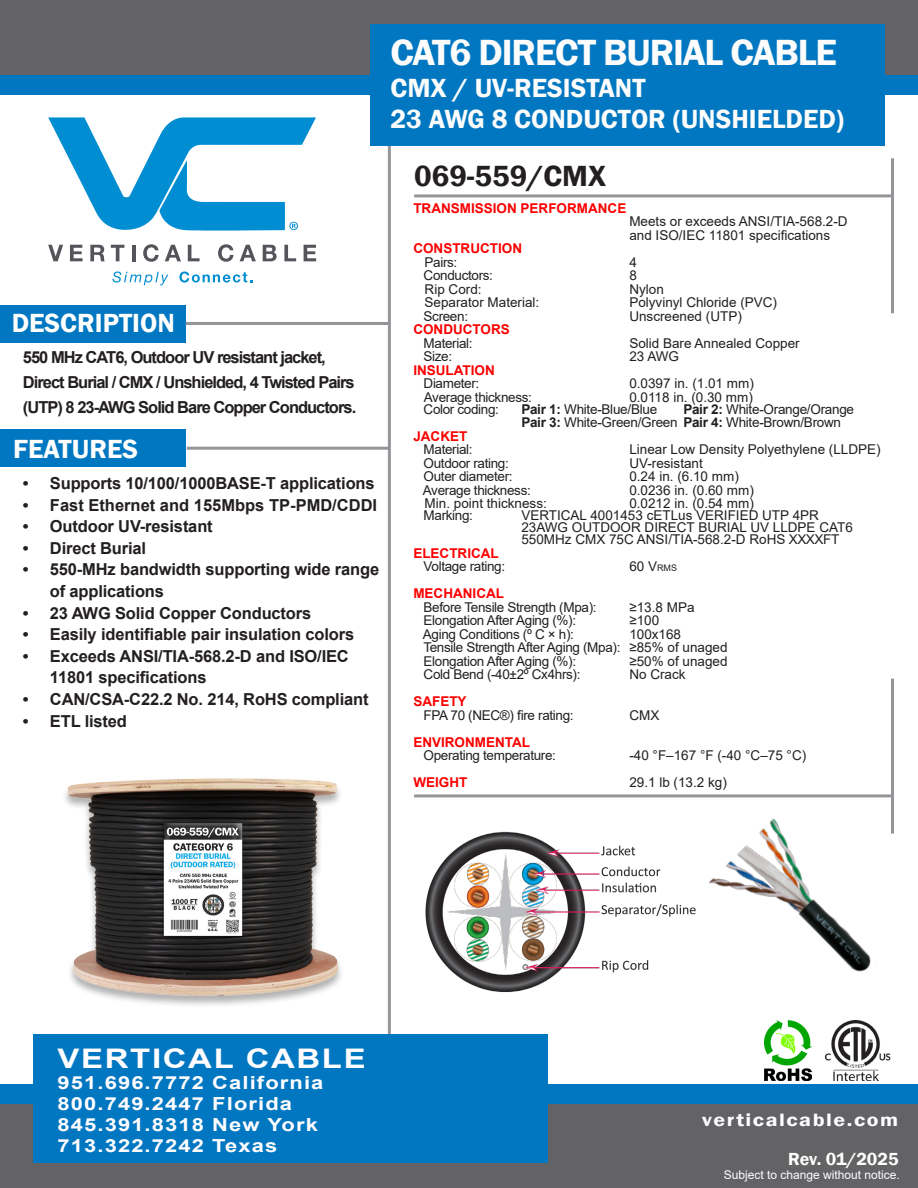
<style>
.page{position:relative;width:918px;height:1188px;background:#fff}
.page>*{position:absolute;margin:0;border:0;box-sizing:border-box;transform-origin:0 0}
.t1{font:600 37.5px "Franklin Gothic";letter-spacing:-.03em;color:#fcfcfc}
.t2{font:600 30px "Franklin Gothic";color:#231f20}
.t3{font:600 27px "Franklin Gothic";color:#fcfcfc}
.t4{font:600 27px "Franklin Gothic";color:#fff}
.t5{font:700 27px "Arial";letter-spacing:.05em;color:#fffdff;scale:1.22 1}
.t6{font:600 18.3px "Franklin Gothic";letter-spacing:.07em;color:#fffdff;scale:1.2 1}
.t7{font:700 18px/21px "Arial";letter-spacing:.05em;color:#fffdff;scale:1.22 1}
.t8{font:600 18px "Franklin Gothic";letter-spacing:-.005em;color:#fffefd}
.t9{font:700 16.5px/21.6px "Arial";letter-spacing:-.01em;color:#231f20}
.t10{font:700 16.5px "Arial";letter-spacing:-.06em;color:#231f20}
.Default{font:13.5px "Arial";letter-spacing:-.02em;color:#231f20}
.Default-2{font:13.5px/13.5px "Arial";color:#231f20}
.t11{font:700 13.5px "Arial";color:#fb0000}
.t12{font:700 13.5px "Arial";color:#fc0000}
.t13{font:700 13.5px "Arial";color:#fa0000}
.t14{font:12px "Arial";color:#fffcff}
.s1{font-weight:700}
.s2{font-size:9px}
</style>
<div class="page">
<div style="left:0;top:0;width:918px;height:75px;background:#636366"></div>
<div style="left:0;top:75px;width:918px;height:19px;background:#0077c0"></div>
<div style="left:0;top:429px;width:185px;height:37px;background:#0077c0"></div>
<div style="left:0;top:305px;width:185px;height:37px;background:#0077c0"></div>
<div style="left:370px;top:24px;width:514px;height:122px;background:#0077c0"></div>
<hr style="left:186px;top:322px;width:202px;height:3px;background:#939598">
<hr style="left:187px;top:447px;width:203px;height:3px;background:#939598">
<svg style="left:112px;top:271px;width:56px;height:14px"></svg>
<svg style="left:179px;top:271px;width:73px;height:12px"></svg>
<svg style="left:48px;top:245px;width:15px;height:16px"></svg>
<svg style="left:70px;top:245px;width:13px;height:16px"></svg>
<svg style="left:90px;top:245px;width:15px;height:16px"></svg>
<svg style="left:111px;top:245px;width:13px;height:16px"></svg>
<hr style="left:132px;top:245px;width:3px;height:16px;background:#54555a">
<svg style="left:143px;top:244px;width:16px;height:18px"></svg>
<svg style="left:165px;top:245px;width:16px;height:16px"></svg>
<svg style="left:188px;top:245px;width:12px;height:16px"></svg>
<svg style="left:218px;top:244px;width:16px;height:18px"></svg>
<svg style="left:240px;top:245px;width:16px;height:16px"></svg>
<svg style="left:263px;top:245px;width:14px;height:16px"></svg>
<svg style="left:284px;top:245px;width:12px;height:16px"></svg>
<svg style="left:304px;top:245px;width:12px;height:16px"></svg>
<svg style="left:48px;top:117px;width:268px;height:114px"></svg>
<hr style="left:388px;top:146px;width:3px;height:1034px;background:#939598">
<div style="left:0;top:1097px;width:918px;height:91px;background:#636366"></div>
<div style="left:34px;top:1034px;width:514px;height:128px;background:#0077c0"></div>
<div style="left:0;top:1085px;width:918px;height:19px;background:#0077c0"></div>
<hr style="left:414px;top:794px;width:480px;height:3px;background:#939598">
<hr style="left:891px;top:679px;width:3px;height:155px;background:#939598">
<img style="left:765px;top:1020px;width:47px;height:61px">
<img style="left:825px;top:1020px;width:66px;height:61px">
<img style="left:65px;top:778px;width:276px;height:227px">
<img style="left:425px;top:831px;width:271px;height:162px">
<img style="left:709px;top:818px;width:185px;height:154px">
<hr style="left:414px;top:194px;width:480px;height:3px;background:#939598">
<hr style="left:891px;top:158px;width:3px;height:155px;background:#939598">
<p class="t1" style="left:390px;top:30px;width:448px">CAT6 DIRECT BURIAL CABLE</p>
<p class="t3" style="left:390px;top:71px;width:257px">CMX / UV-RESISTANT</p>
<p class="t3" style="left:390px;top:103px;width:455px">23 AWG 8 CONDUCTOR (UNSHIELDED)</p>
<h3 class="t4" style="left:12px;top:307px;width:165px">DESCRIPTION</h3>
<p class="t10" style="left:23px;top:346px;width:304px">550 MHz CAT6, Outdoor UV resistant jacket,</p>
<p class="t10" style="left:23px;top:371px;width:333px">Direct Burial / CMX / Unshielded, 4 Twisted Pairs</p>
<p class="t10" style="left:23px;top:396px;width:335px">(UTP) 8 23-AWG Solid Bare Copper Conductors.</p>
<h3 class="t4" style="left:13px;top:432px;width:126px">FEATURES</h3>
<p class="t9" style="left:23px;top:473px;width:353px">• Supports 10/100/1000BASE-T applications</p>
<p class="t9" style="left:23px;top:494px;width:356px">• Fast Ethernet and 155Mbps TP-PMD/CDDI</p>
<p class="t9" style="left:23px;top:516px;width:191px">• Outdoor UV-resistant</p>
<p class="t9" style="left:23px;top:537px;width:125px">• Direct Burial</p>
<p class="t9" style="left:50px;top:559px;width:331px;text-indent:-27px">• 550-MHz bandwidth supporting wide range of applications</p>
<p class="t9" style="left:23px;top:602px;width:290px">• 23 AWG Solid Copper Conductors</p>
<p class="t9" style="left:23px;top:624px;width:333px">• Easily identifiable pair insulation colors</p>
<p class="t9" style="left:50px;top:645px;width:300px;text-indent:-27px">• Exceeds ANSI/TIA-568.2-D and ISO/IEC<br>11801 specifications</p>
<p class="t9" style="left:23px;top:689px;width:347px">• CAN/CSA-C22.2 No. 214, RoHS compliant</p>
<p class="t9" style="left:23px;top:710px;width:106px">• ETL listed</p>
<p class="t2" style="left:414px;top:157px;width:193px">069-559/CMX</p>
<p class="t12" style="left:413px;top:199px;width:215px">TRANSMISSION PERFORMANCE</p>
<p class="Default-2" style="left:629px;top:215px;width:220px">Meets or exceeds ANSI/TIA-568.2-D and ISO/IEC 11801 specifications</p>
<p class="t11" style="left:413px;top:239px;width:110px">CONSTRUCTION</p>
<p class="Default" style="left:425px;top:253px;width:34px">Pairs:</p>
<p class="Default" style="left:629px;top:253px;width:9px">4</p>
<p class="Default" style="left:424px;top:266px;width:71px">Conductors:</p>
<p class="Default" style="left:629px;top:266px;width:9px">8</p>
<p class="Default" style="left:425px;top:280px;width:59px">Rip Cord:</p>
<p class="Default" style="left:629px;top:280px;width:36px">Nylon</p>
<p class="Default-2" style="left:425px;top:296px;width:116px">Separator Material:</p>
<p class="Default-2" style="left:629px;top:296px;width:149px">Polyvinyl Chloride (PVC)</p>
<p class="Default" style="left:424px;top:307px;width:46px">Screen:</p>
<p class="Default-2" style="left:629px;top:309px;width:114px">Unscreened (UTP)</p>
<p class="t11" style="left:413px;top:320px;width:98px">CONDUCTORS</p>
<p class="Default" style="left:424px;top:334px;width:51px">Material:</p>
<p class="Default-2" style="left:629px;top:336px;width:172px">Solid Bare Annealed Copper</p>
<p class="Default" style="left:424px;top:347px;width:30px">Size:</p>
<p class="Default" style="left:629px;top:347px;width:51px">23 AWG</p>
<p class="t11" style="left:413px;top:361px;width:83px">INSULATION</p>
<p class="Default" style="left:424px;top:374px;width:57px">Diameter:</p>
<p class="Default-2" style="left:629px;top:377px;width:126px">0.0397 in. (1.01 mm)</p>
<p class="Default" style="left:424px;top:388px;width:110px">Average thickness:</p>
<p class="Default-2" style="left:629px;top:390px;width:125px">0.0118 in. (0.30 mm)</p>
<p class="Default" style="left:424px;top:400px;width:77px">Color coding:</p>
<p class="Default" style="left:521px;top:400px;width:137px"><span class="s1">Pair 1:</span> White-Blue/Blue</p>
<p class="Default" style="left:683px;top:400px;width:172px"><span class="s1">Pair 2:</span> White-Orange/Orange</p>
<p class="Default" style="left:521px;top:413px;width:321px"><span class="s1">Pair 3:</span> White-Green/Green <span class="s1">Pair 4:</span> White-Brown/Brown</p>
<p class="t13" style="left:413px;top:427px;width:56px">JACKET</p>
<p class="Default" style="left:424px;top:440px;width:51px">Material:</p>
<p class="Default-2" style="left:629px;top:443px;width:253px">Linear Low Density Polyethylene (LLDPE)</p>
<p class="Default" style="left:424px;top:454px;width:87px">Outdoor rating:</p>
<p class="Default-2" style="left:629px;top:456px;width:75px">UV-resistant</p>
<p class="Default" style="left:424px;top:467px;width:91px">Outer diameter:</p>
<p class="Default" style="left:629px;top:467px;width:111px">0.24 in. (6.10 mm)</p>
<p class="Default" style="left:423px;top:481px;width:110px">Average thickness:</p>
<p class="Default-2" style="left:629px;top:483px;width:126px">0.0236 in. (0.60 mm)</p>
<p class="Default-2" style="left:425px;top:497px;width:124px">Min. point thickness:</p>
<p class="Default-2" style="left:629px;top:497px;width:126px">0.0212 in. (0.54 mm)</p>
<p class="Default" style="left:424px;top:506px;width:51px">Marking:</p>
<p class="Default-2" style="left:521px;top:509px;width:299px">VERTICAL 4001453 cETLus VERIFIED UTP 4PR</p>
<p class="Default-2" style="left:521px;top:522px;width:333px;line-height:12px">23AWG OUTDOOR DIRECT BURIAL UV LLDPE CAT6<br>550MHz CMX 75C ANSI/TIA-568.2-D RoHS XXXXFT</p>
<p class="t11" style="left:413px;top:544px;width:87px">ELECTRICAL</p>
<p class="Default" style="left:424px;top:557px;width:83px">Voltage rating:</p>
<p class="Default" style="left:629px;top:557px;width:49px">60 V<span class="s2">RMS</span></p>
<p class="t11" style="left:413px;top:584px;width:92px">MECHANICAL</p>
<p class="Default" style="left:424px;top:598px;width:175px">Before Tensile Strength (Mpa):</p>
<p class="Default" style="left:629px;top:598px;width:67px">≥13.8 MPa</p>
<p class="Default" style="left:424px;top:611px;width:154px">Elongation After Aging (%):</p>
<p class="Default" style="left:629px;top:611px;width:31px">≥100</p>
<p class="Default" style="left:423px;top:625px;width:153px">Aging Conditions (º C × h):</p>
<p class="Default-2" style="left:629px;top:627px;width:53px">100x168</p>
<p class="Default" style="left:423px;top:638px;width:306px">Tensile Strength After Aging (Mpa): ≥85% of unaged</p>
<p class="Default" style="left:424px;top:652px;width:154px">Elongation After Aging (%):</p>
<p class="Default-2" style="left:629px;top:654px;width:100px">≥50% of unaged</p>
<p class="Default" style="left:424px;top:665px;width:158px">Cold Bend (-40±2º Cx4hrs):</p>
<p class="Default" style="left:629px;top:665px;width:58px">No Crack</p>
<p class="t11" style="left:413px;top:692px;width:55px">SAFETY</p>
<p class="Default" style="left:424px;top:706px;width:152px">FPA 70 (NEC®) fire rating:</p>
<p class="Default" style="left:629px;top:706px;width:31px">CMX</p>
<p class="t11" style="left:413px;top:733px;width:118px">ENVIRONMENTAL</p>
<p class="Default" style="left:424px;top:746px;width:134px">Operating temperature:</p>
<p class="Default" style="left:629px;top:746px;width:178px">-40 °F–167 °F (-40 °C–75 °C)</p>
<p class="t11" style="left:413px;top:773px;width:56px">WEIGHT</p>
<p class="Default" style="left:629px;top:773px;width:99px">29.1 lb (13.2 kg)</p>
<h3 class="t5" style="left:58px;top:1039px;width:254px">VERTICAL CABLE</h3>
<h3 class="t7" style="left:58px;top:1072px;width:219px">951.696.7772 California<br>800.749.2447 Florida<br>845.391.8318 New York<br>713.322.7242 Texas</h3>
<h3 class="t6" style="left:702px;top:1108px;width:165px">verticalcable.com</h3>
<h3 class="t8" style="left:788px;top:1148px;width:112px">Rev. 01/2025</h3>
<p class="t14" style="left:724px;top:1167px;width:178px">Subject to change without notice.</p>
</div>
